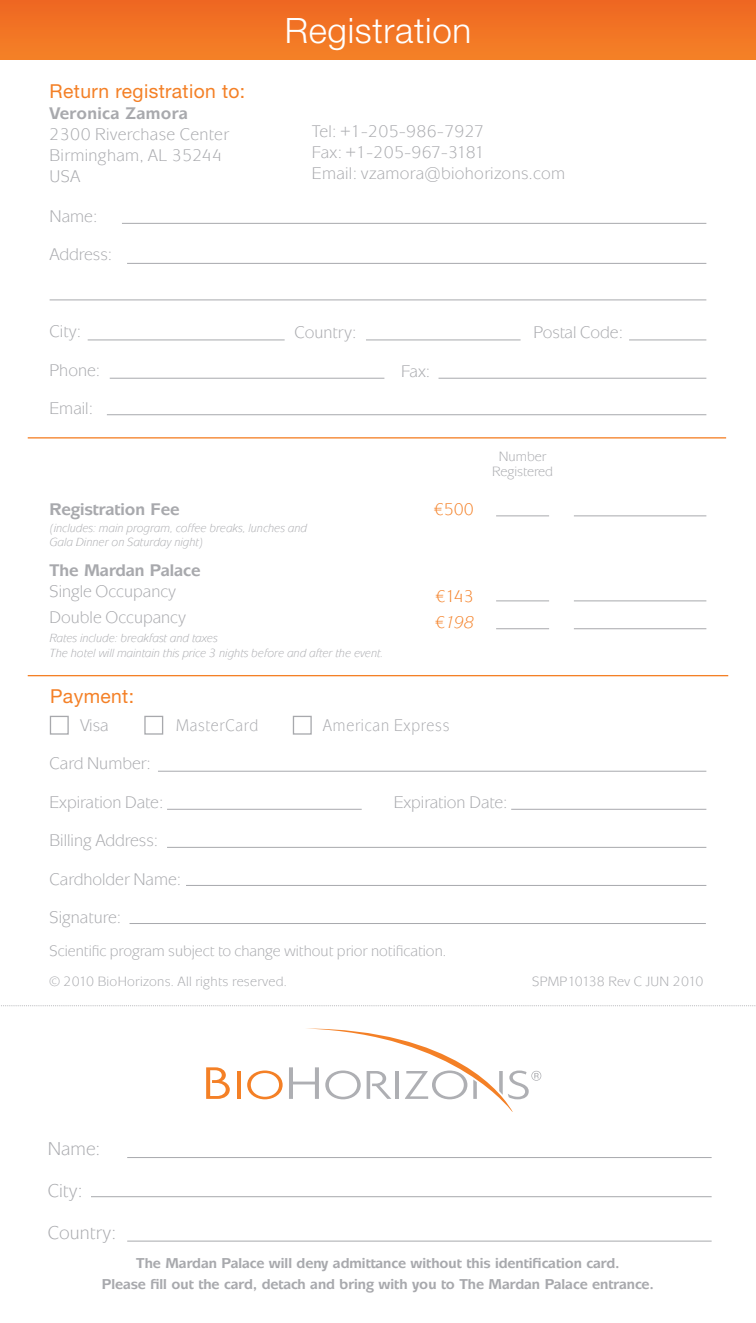
<style>
.page{position:relative;width:756px;height:1323px;background:#fff}
.page>*{position:absolute;margin:0;border:0;box-sizing:border-box;transform-origin:0 0}
.t1{font:300 35px "Helvetica Neue";letter-spacing:.02em;color:#fff}
.t2{font:19.25px "Helvetica Neue";letter-spacing:.02em;color:#f48026}
.t3{font:19.25px "Mixage ITC";color:#a8a9ad}
.t4{font:17.5px "Mixage ITC";color:#a8a9ad}
.t5{font:17.5px "Mixage ITC";letter-spacing:.02em;color:#a8a9ad}
.t6{font:700 17.5px "Mixage ITC";color:#a8a9ad}
.t7{font:17.5px "Mixage ITC";letter-spacing:.05em;color:#a8a9ad;scale:.9 1}
.t8{font:17.5px "Mixage ITC";letter-spacing:-.03em;color:#a8a9ad}
.t9{font:700 17.5px "Mixage ITC";letter-spacing:.02em;color:#a8a9ad}
.t10{font:17.5px "Mixage ITC";color:#f48026}
.t11{font:italic 17.5px "Mixage ITC";color:#f48026}
.t12{font:15.75px "Mixage ITC";color:#a8a9ad}
.t13{font:700 14.88px "Mixage ITC";color:#a8a9ad}
.t14{font:14px "Mixage ITC";letter-spacing:.02em;color:#a8a9ad}
.t15{font:14px "Mixage ITC";color:#a8a9ad}
.t16{font:italic 12.25px "Mixage ITC";color:#a8a9ad}
.s1{font-style:normal}
</style>
<div class="page">
<div style="left:0;top:0;width:756px;height:60px;background:linear-gradient(to right,#f27424,#f27424)"></div>
<hr style="left:28px;top:437px;width:698px;height:2px;background:#f48026">
<hr style="left:28px;top:675px;width:700px;height:1px;background:#f48026">
<hr style="left:107px;top:414px;width:599px;height:1px;background:#a8a9ad">
<hr style="left:88px;top:340px;width:197px;height:1px;background:#a8a9ad">
<hr style="left:122px;top:223px;width:584px;height:1px;background:#a8a9ad">
<hr style="left:127px;top:263px;width:579px;height:1px;background:#a8a9ad">
<hr style="left:50px;top:299px;width:656px;height:1px;background:#a8a9ad">
<hr style="left:110px;top:378px;width:274px;height:1px;background:#a8a9ad">
<hr style="left:366px;top:340px;width:155px;height:1px;background:#a8a9ad">
<hr style="left:574px;top:628px;width:132px;height:1px;background:#a8a9ad">
<div style="left:50px;top:716px;width:19px;height:19px;border:1px solid #a8a9ad"></div>
<div style="left:144px;top:716px;width:19px;height:19px;border:1px solid #a8a9ad"></div>
<div style="left:293px;top:716px;width:19px;height:19px;border:1px solid #a8a9ad"></div>
<hr style="left:158px;top:771px;width:548px;height:1px;background:#a8a9ad">
<hr style="left:167px;top:809px;width:195px;height:1px;background:#a8a9ad">
<hr style="left:167px;top:847px;width:539px;height:1px;background:#a8a9ad">
<hr style="left:574px;top:515px;width:132px;height:1px;background:#a8a9ad">
<hr style="left:574px;top:600px;width:132px;height:1px;background:#a8a9ad">
<hr style="left:496px;top:515px;width:53px;height:1px;background:#a8a9ad">
<hr style="left:496px;top:600px;width:53px;height:1px;background:#a8a9ad">
<svg style="left:1px;top:1005px;width:755px;height:1px"></svg>
<hr style="left:127px;top:1157px;width:585px;height:1px;background:#a8a9ad">
<hr style="left:91px;top:1196px;width:621px;height:1px;background:#a8a9ad">
<hr style="left:127px;top:1241px;width:585px;height:1px;background:#a8a9ad">
<hr style="left:237px;top:1071px;width:3px;height:28px;background:#f48026">
<svg style="left:247px;top:1071px;width:36px;height:28px"></svg>
<svg style="left:206px;top:1067px;width:24px;height:32px"></svg>
<svg style="left:289px;top:1028px;width:252px;height:84px"></svg>
<hr style="left:629px;top:340px;width:77px;height:1px;background:#a8a9ad">
<hr style="left:439px;top:378px;width:267px;height:1px;background:#a8a9ad">
<hr style="left:496px;top:628px;width:53px;height:1px;background:#a8a9ad">
<hr style="left:186px;top:885px;width:520px;height:1px;background:#a8a9ad">
<hr style="left:511px;top:809px;width:195px;height:1px;background:#a8a9ad">
<hr style="left:130px;top:923px;width:576px;height:1px;background:#a8a9ad">
<p class="t2" style="left:50px;top:79px;width:197px">Return registration to:</p>
<p class="t9" style="left:50px;top:102px;width:140px">Veronica Zamora</p>
<p class="t5" style="left:50px;top:124px;width:181px">2300 Riverchase Center</p>
<p class="t5" style="left:50px;top:145px;width:174px">Birmingham, AL 35244</p>
<p class="t4" style="left:50px;top:166px;width:32px">USA</p>
<p class="t4" style="left:50px;top:206px;width:49px">Name:</p>
<p class="t4" style="left:50px;top:244px;width:64px">Address:</p>
<p class="t4" style="left:50px;top:321px;width:32px">City:</p>
<p class="t4" style="left:50px;top:360px;width:52px">Phone:</p>
<p class="t4" style="left:50px;top:398px;width:44px">Email:</p>
<p class="t1" style="left:285px;top:10px;width:188px">Registration</p>
<p class="t5" style="left:312px;top:120px;width:173px">Tel: +1-205-986-7927</p>
<p class="t8" style="left:312px;top:141px;width:174px">Fax: +1-205-967-3181</p>
<p class="t5" style="left:312px;top:162px;width:255px">Email: vzamora@biohorizons.com</p>
<p class="t4" style="left:294px;top:322px;width:63px">Country:</p>
<p class="t4" style="left:401px;top:361px;width:30px">Fax:</p>
<p class="t4" style="left:533px;top:322px;width:91px">Postal Code:</p>
<p class="t14" style="left:499px;top:448px;width:49px">Number</p>
<p class="t15" style="left:492px;top:464px;width:62px">Registered</p>
<p class="t6" style="left:50px;top:498px;width:132px">Registration Fee</p>
<p class="t10" style="left:434px;top:499px;width:42px">¤500</p>
<p class="t16" style="left:50px;top:520px;width:259px">(includes: main program, coffee breaks, lunches and</p>
<p class="t16" style="left:50px;top:535px;width:155px">Gala Dinner on Saturday night)</p>
<p class="t6" style="left:50px;top:559px;width:152px">The Mardan Palace</p>
<p class="t4" style="left:50px;top:581px;width:128px">Single Occupancy</p>
<p class="t4" style="left:50px;top:607px;width:138px">Double Occupancy</p>
<p class="t16" style="left:50px;top:631px;width:170px">Rates include: breakfast and taxes</p>
<p class="t16" style="left:50px;top:646px;width:335px">The hotel will maintain this price 3 nights before and after the event.</p>
<p class="t10" style="left:436px;top:586px;width:40px">¤143</p>
<p class="t11" style="left:435px;top:612px;width:40px"><span class="s1">¤</span>198</p>
<p class="t2" style="left:50px;top:685px;width:86px">Payment:</p>
<p class="t4" style="left:80px;top:715px;width:30px">Visa</p>
<p class="t7" style="left:176px;top:715px;width:93px">MasterCard</p>
<p class="t7" style="left:323px;top:715px;width:142px">American Express</p>
<p class="t4" style="left:50px;top:753px;width:102px">Card Number:</p>
<p class="t4" style="left:50px;top:791px;width:115px">Expiration Date:</p>
<p class="t4" style="left:50px;top:830px;width:110px">Billing Address:</p>
<p class="t4" style="left:50px;top:868px;width:132px">Cardholder Name:</p>
<p class="t4" style="left:50px;top:907px;width:72px">Signature:</p>
<p class="t4" style="left:394px;top:791px;width:115px">Expiration Date:</p>
<p class="t12" style="left:50px;top:942px;width:398px">Scientific program subject to change without prior notification.</p>
<p class="t14" style="left:50px;top:973px;width:239px">© 2010 BioHorizons. All rights reserved.</p>
<p class="t14" style="left:532px;top:973px;width:173px">SPMP10138 Rev C JUN 2010</p>
<p class="t3" style="left:48px;top:1138px;width:53px">Name:</p>
<p class="t3" style="left:48px;top:1180px;width:36px">City:</p>
<p class="t3" style="left:48px;top:1222px;width:69px">Country:</p>
<p class="t13" style="left:136px;top:1255px;width:485px">The Mardan Palace will deny admittance without this identification card.</p>
<p class="t13" style="left:102px;top:1276px;width:554px">Please fill out the card, detach and bring with you to The Mardan Palace entrance.</p>
</div>
